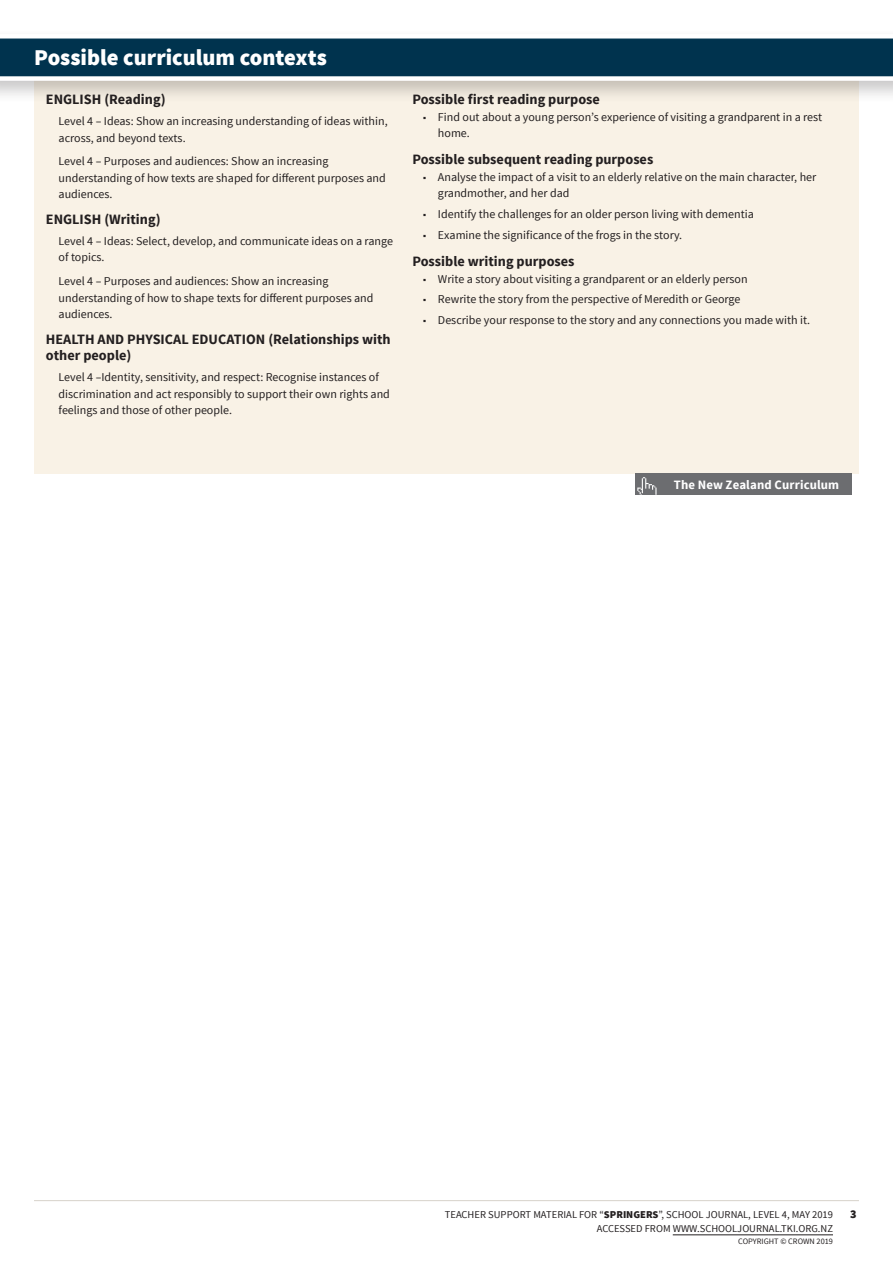
<style>
.page{position:relative;width:893px;height:1263px;background:#fff}
.page>*{position:absolute;margin:0;border:0;box-sizing:border-box;transform-origin:0 0}
.t1{font:900 22.5px "Source Sans Pro";color:#fff}
.H4b{font:700 14.25px/16.5px "Source Sans Pro";color:#231f20}
.t2{font:700 12.75px "Source Sans Pro";letter-spacing:.01em;color:#fff}
.Body{font:12px/16.5px "Source Sans Pro";color:#231f20}
.t3{font:900 12px "Source Sans Pro";color:#231f20}
.t4{font:10.5px/13.5px "Source Sans Pro";color:#231f20;text-align:right}
.t5{font:8.25px "Source Sans Pro";color:#231f20}
.s1{font-weight:900}
</style>
<div class="page">
<hr style="left:34px;top:1200px;width:825px;height:1px;background:#d7d2ca">
<hr style="left:673px;top:1234px;width:160px;height:1px;background:#231f20">
<div style="left:34px;top:57px;width:825px;height:417px;background:#f9f2e6"></div>
<div style="left:0;top:28px;width:893px;height:75px;background:#231f20;opacity:.25"></div>
<svg style="left:0;top:34px;width:893px;height:47px;background:#315a70"></svg>
<div style="left:652px;top:474px;width:200px;height:21px;background:#6c6d70"></div>
<div style="left:635px;top:474px;width:23px;height:21px;background:#6c6d70"></div>
<svg style="left:637px;top:477px;width:19px;height:18px"></svg>
<h2 class="t1" style="left:34px;top:43px;width:294px">Possible curriculum contexts</h2>
<p class="H4b" style="left:46px;top:92px;width:121px">ENGLISH (Reading)</p>
<p class="Body" style="left:59px;top:113px;width:331px">Level 4 – Ideas: Show an increasing understanding of ideas within, across, and beyond texts.</p>
<p class="Body" style="left:59px;top:153px;width:329px">Level 4 – Purposes and audiences: Show an increasing understanding of how texts are shaped for different purposes and audiences.</p>
<p class="H4b" style="left:46px;top:212px;width:116px">ENGLISH (Writing)</p>
<p class="Body" style="left:59px;top:233px;width:336px">Level 4 – Ideas: Select, develop, and communicate ideas on a range of topics.</p>
<p class="Body" style="left:59px;top:273px;width:316px">Level 4 – Purposes and audiences: Show an increasing understanding of how to shape texts for different purposes and audiences.</p>
<p class="H4b" style="left:46px;top:331px;width:346px">HEALTH AND PHYSICAL EDUCATION (Relationships with other people)</p>
<p class="Body" style="left:59px;top:369px;width:333px">Level 4 –Identity, sensitivity, and respect: Recognise instances of discrimination and act responsibly to support their own rights and feelings and those of other people.</p>
<p class="H4b" style="left:412px;top:92px;width:189px">Possible first reading purpose</p>
<p class="Body" style="left:438px;top:109px;width:386px;text-indent:-17px">▪ Find out about a young person’s experience of visiting a grandparent in a rest home.</p>
<p class="H4b" style="left:412px;top:152px;width:242px">Possible subsequent reading purposes</p>
<p class="Body" style="left:438px;top:169px;width:380px;text-indent:-17px">▪ Analyse the impact of a visit to an elderly relative on the main character, her grandmother, and her dad</p>
<p class="Body" style="left:421px;top:206px;width:334px">▪ Identify the challenges for an older person living with dementia</p>
<p class="Body" style="left:421px;top:227px;width:263px">▪ Examine the significance of the frogs in the story.</p>
<p class="H4b" style="left:412px;top:254px;width:164px">Possible writing purposes</p>
<p class="Body" style="left:421px;top:270px;width:328px">▪ Write a story about visiting a grandparent or an elderly person</p>
<p class="Body" style="left:421px;top:291px;width:321px">▪ Rewrite the story from the perspective of Meredith or George</p>
<p class="Body" style="left:421px;top:312px;width:391px">▪ Describe your response to the story and any connections you made with it.</p>
<p class="t2" style="left:674px;top:477px;width:167px">The New Zealand Curriculum</p>
<p class="t4" style="left:445px;top:1208px;width:390px">TEACHER SUPPORT MATERIAL FOR “<span class="s1">SPRINGERS</span>”, SCHOOL JOURNAL, LEVEL 4, MAY 2019<br>ACCESSED FROM WWW.SCHOOLJOURNAL.TKI.ORG.NZ</p>
<p class="t5" style="left:738px;top:1236px;width:96px">COPYRIGHT © CROWN 2019</p>
<p class="t3" style="left:850px;top:1206px;width:8px">3</p>
</div>
